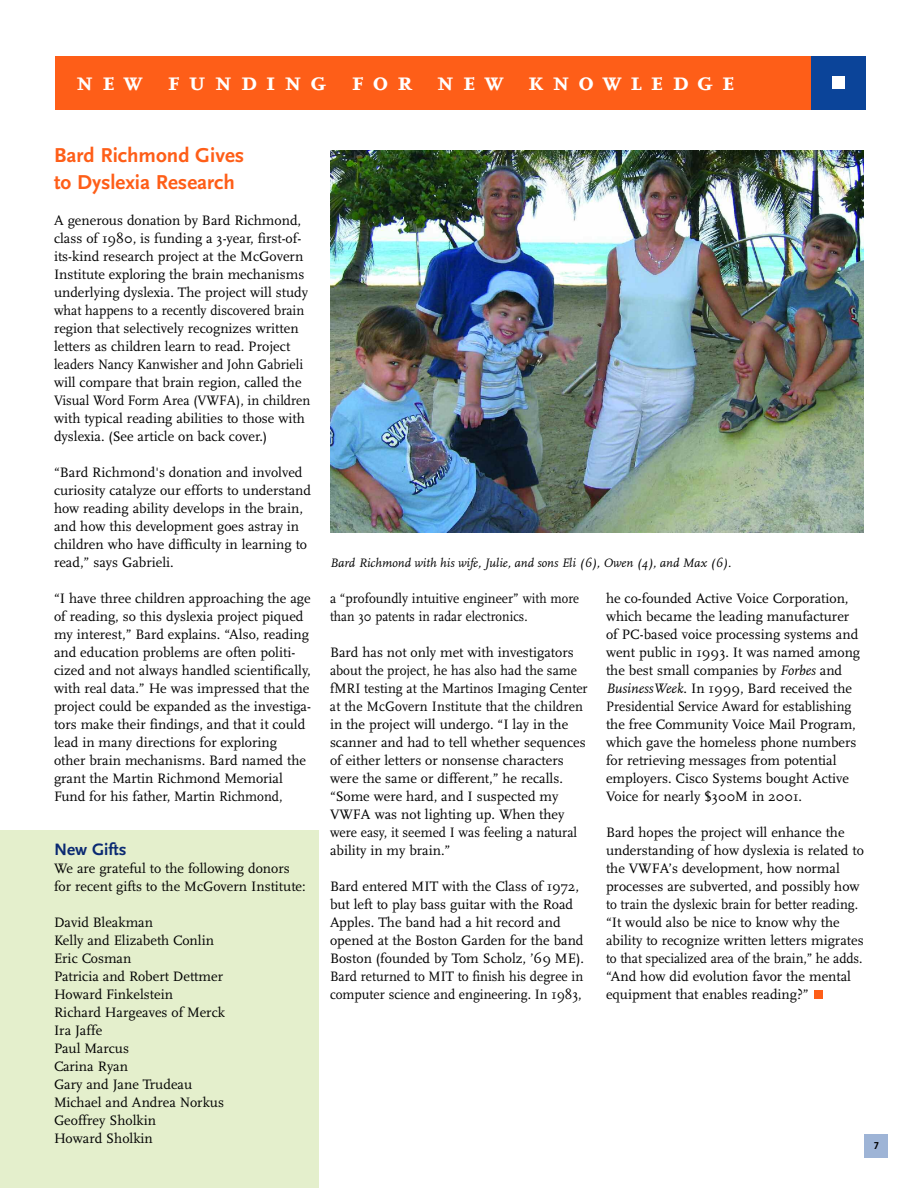
<style>
.page{position:relative;width:918px;height:1188px;background:#fff}
.page>*{position:absolute;margin:0;border:0;box-sizing:border-box;transform-origin:0 0}
.t1{font:700 27px "Scala Caps";letter-spacing:.325em;color:#fff}
.t2{font:700 21px/27px "Scala Sans";color:#fe5e18}
.t3{font:700 17.25px "Scala Sans";color:#0a2972}
.t4{font:14.25px/18px "Scala";color:#000}
.t5{font:14.25px/18px "Scala";color:#000;scale:.95 1}
.t6{font:italic 12.75px "Scala";color:#000}
.t7{font:700 10.5px "Scala Sans Caps";color:#000}
.s1{font-style:italic}
</style>
<div class="page">
<div style="left:864px;top:1134px;width:23px;height:23px;background:#9eb4d6"></div>
<div style="left:56px;top:56px;width:755px;height:54px;background:#fe5e18"></div>
<div style="left:811px;top:56px;width:55px;height:54px;background:#0b4499"></div>
<div style="left:832px;top:76px;width:13px;height:13px;background:#fff"></div>
<div style="left:0;top:830px;width:319px;height:358px;background:#e4efcc"></div>
<img style="left:330px;top:150px;width:534px;height:383px">
<div style="left:814px;top:990px;width:9px;height:9px;background:#fe5e18"></div>
<h1 class="t1" style="left:76px;top:65px;width:661px">new funding for new knowledge</h1>
<h2 class="t2" style="left:54px;top:143px;width:192px">Bard Richmond Gives to Dyslexia Research</h2>
<p class="t4" style="left:54px;top:211px;width:258px">A generous donation by Bard Richmond, class of 1980, is funding a 3-year, first-of&shy;its-kind research project at the McGovern Institute exploring the brain mechanisms underlying dyslexia. The project will study what happens to a recently discovered brain region that selectively recognizes written letters as children learn to read. Project leaders Nancy Kanwisher and John Gabrieli will compare that brain region, called the Visual Word Form Area (VWFA), in children with typical reading abilities to those with dyslexia. (See article on back cover.)</p>
<p class="t4" style="left:54px;top:463px;width:259px">“Bard Richmond's donation and involved curiosity catalyze our efforts to understand how reading ability develops in the brain, and how this development goes astray in children who have difficulty in learning to read,” says Gabrieli.</p>
<p class="t4" style="left:54px;top:589px;width:259px">“I have three children approaching the age of reading, so this dyslexia project piqued my interest,” Bard explains. “Also, reading and education problems are often politi&shy;cized and not always handled scientifically, with real data.” He was impressed that the project could be expanded as the investiga&shy;tors make their findings, and that it could lead in many directions for exploring other brain mechanisms. Bard named the grant the Martin Richmond Memorial Fund for his father, Martin Richmond,</p>
<p class="t5" style="left:330px;top:589px;width:264px">a “profoundly intuitive engineer” with more than 30 patents in radar electronics.</p>
<p class="t6" style="left:330px;top:555px;width:403px">Bard Richmond with his wife, Julie, and sons Eli (6), Owen (4), and Max (6).</p>
<p class="t4" style="left:606px;top:589px;width:256px">he co-founded Active Voice Corporation, which became the leading manufacturer of PC-based voice processing systems and went public in 1993. It was named among the best small companies by <span class="s1">Forbes</span> and <span class="s1">BusinessWeek</span>. In 1999, Bard received the Presidential Service Award for establishing the free Community Voice Mail Program, which gave the homeless phone numbers for retrieving messages from potential employers. Cisco Systems bought Active Voice for nearly $300M in 2001.</p>
<p class="t4" style="left:606px;top:823px;width:259px">Bard hopes the project will enhance the understanding of how dyslexia is related to the VWFA’s development, how normal processes are subverted, and possibly how to train the dyslexic brain for better reading. “It would also be nice to know why the ability to recognize written letters migrates to that specialized area of the brain,” he adds. “And how did evolution favor the mental equipment that enables reading?”</p>
<p class="t4" style="left:330px;top:643px;width:259px">Bard has not only met with investigators about the project, he has also had the same fMRI testing at the Martinos Imaging Center at the McGovern Institute that the children in the project will undergo. “I lay in the scanner and had to tell whether sequences of either letters or nonsense characters were the same or different,” he recalls. “Some were hard, and I suspected my VWFA was not lighting up. When they were easy, it seemed I was feeling a natural ability in my brain.”</p>
<p class="t4" style="left:330px;top:877px;width:256px">Bard entered MIT with the Class of 1972, but left to play bass guitar with the Road Apples. The band had a hit record and opened at the Boston Garden for the band Boston (founded by Tom Scholz, ’69 ME).<br>Bard returned to MIT to finish his degree in computer science and engineering. In 1983,</p>
<p class="t3" style="left:54px;top:842px;width:74px">New Gifts</p>
<p class="t4" style="left:54px;top:859px;width:253px">We are grateful to the following donors for recent gifts to the McGovern Institute:</p>
<p class="t4" style="left:54px;top:913px;width:173px">David Bleakman<br>Kelly and Elizabeth Conlin<br>Eric Cosman<br>Patricia and Robert Dettmer<br>Howard Finkelstein<br>Richard Hargeaves of Merck<br>Ira Jaffe<br>Paul Marcus<br>Carina Ryan<br>Gary and Jane Trudeau<br>Michael and Andrea Norkus<br>Geoffrey Sholkin<br>Howard Sholkin</p>
<p class="t7" style="left:874px;top:1139px;width:7px">7</p>
</div>
